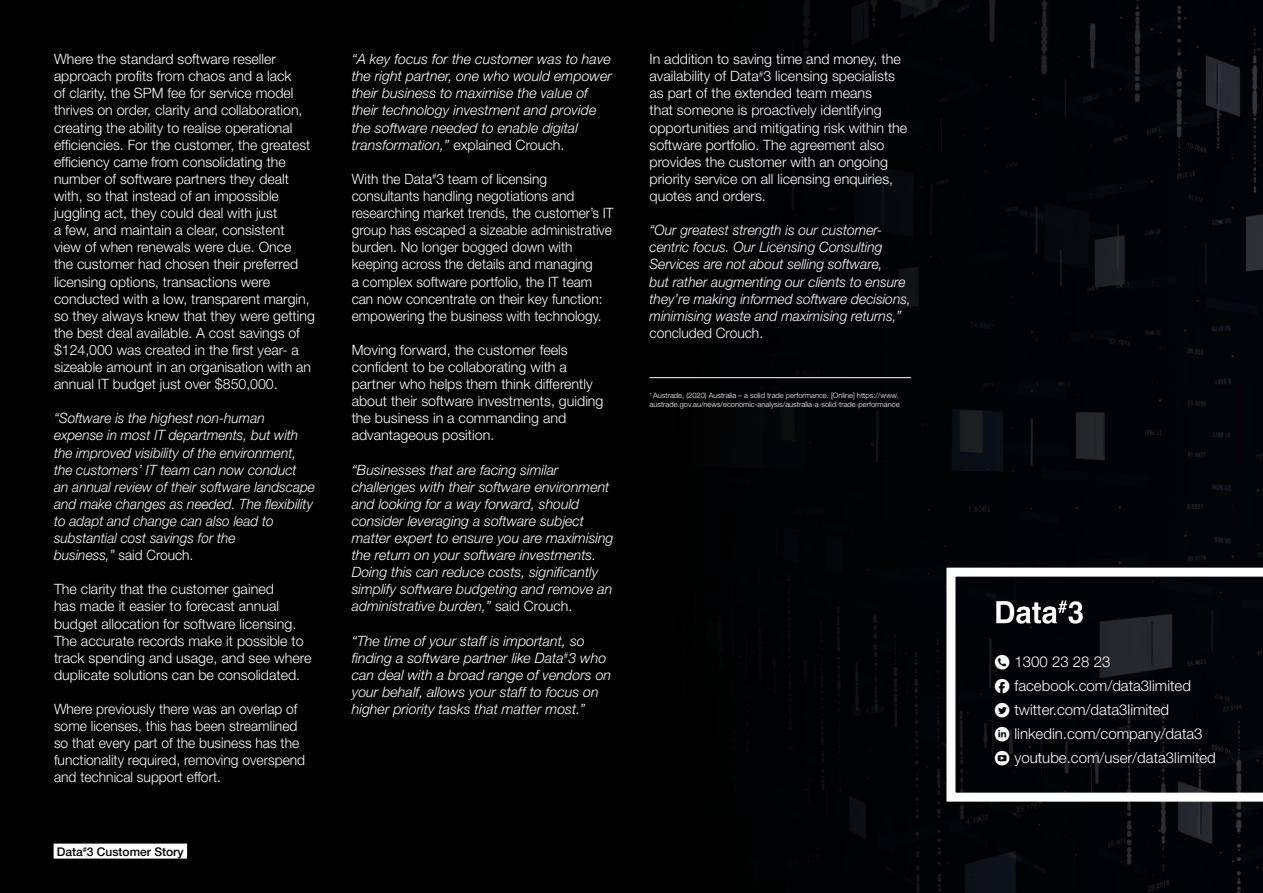
<style>
.page{position:relative;width:1263px;height:893px;background:#000}
.page>*{position:absolute;margin:0;border:0;box-sizing:border-box;transform-origin:0 0}
.t1{font:300 15px/24px "Helvetica Neue LT Std";color:#fff}
.t2{font:300 14.25px/17.1px "Helvetica Neue LT Std";color:#fff}
.t3{font:italic 300 14.25px/17.1px "Helvetica Neue LT Std";color:#fff}
.t4{font:300 14.25px/17.1px "Helvetica Neue LT Std";color:#fff;scale:.96 1}
.t5{font:italic 300 14.25px/17.1px "Helvetica Neue LT Std";color:#fff;scale:.96 1}
.t6{font:500 12px "Helvetica Neue LT Std";color:#000}
.t7{font:300 7.5px/9px "Helvetica Neue LT Std";color:#fff}
.s1{font-style:normal}
.s2{font-family:"typeecon";font-weight:400}
</style>
<div class="page">
<svg style="left:946px;top:568px;width:317px;height:234px"></svg>
<hr style="left:649px;top:377px;width:262px;height:1px;background:#fff">
<div style="left:54px;top:844px;width:29px;height:15px;background:#fff"></div>
<svg style="left:83px;top:844px;width:4px;height:15px"></svg>
<div style="left:87px;top:844px;width:100px;height:15px;background:#fff"></div>
<p class="t2" style="left:54px;top:50px;width:262px">Where the standard software reseller approach profits from chaos and a lack<br>of clarity, the SPM fee for service model thrives on order, clarity and collaboration, creating the ability to realise operational efficiencies. For the customer, the greatest efficiency came from consolidating the number of software partners they dealt with, so that instead of an impossible juggling act, they could deal with just<br>a few, and maintain a clear, consistent view of when renewals were due. Once<br>the customer had chosen their preferred licensing options, transactions were conducted with a low, transparent margin, so they always knew that they were getting the best deal available. A cost savings of $124,000 was created in the first year- a sizeable amount in an organisation with an annual IT budget just over $850,000.</p>
<p class="t5" style="left:54px;top:409px;width:273px">“Software is the highest non-human expense in most IT departments, but with the improved visibility of the environment, the customers’ IT team can now conduct<br>an annual review of their software landscape and make changes as needed. The flexibility to adapt and change can also lead to substantial cost savings for the<br>business,” <span class="s1">said Crouch.</span></p>
<p class="t2" style="left:54px;top:580px;width:259px">The clarity that the customer gained<br>has made it easier to forecast annual budget allocation for software licensing.<br>The accurate records make it possible to track spending and usage, and see where duplicate solutions can be consolidated.</p>
<p class="t2" style="left:54px;top:700px;width:253px">Where previously there was an overlap of some licenses, this has been streamlined so that every part of the business has the functionality required, removing overspend and technical support effort.</p>
<p class="t6" style="left:57px;top:844px;width:128px">Data<sup>#</sup>3 Customer Story</p>
<p class="t3" style="left:352px;top:50px;width:262px">“A key focus for the customer was to have the right partner, one who would empower their business to maximise the value of their technology investment and provide the software needed to enable digital transformation,” <span class="s1">explained Crouch.</span></p>
<p class="t4" style="left:352px;top:170px;width:274px">With the Data<sup>#</sup>3 team of licensing consultants handling negotiations and researching market trends, the customer’s IT group has escaped a sizeable administrative burden. No longer bogged down with keeping across the details and managing<br>a complex software portfolio, the IT team can now concentrate on their key function: empowering the business with technology.</p>
<p class="t2" style="left:352px;top:341px;width:253px">Moving forward, the customer feels confident to be collaborating with a partner who helps them think differently about their software investments, guiding the business in a commanding and advantageous position.</p>
<p class="t3" style="left:352px;top:461px;width:263px">“Businesses that are facing similar challenges with their software environment and looking for a way forward, should consider leveraging a software subject matter expert to ensure you are maximising the return on your software investments.<br>Doing this can reduce costs, significantly simplify software budgeting and remove an administrative burden,” <span class="s1">said Crouch.</span></p>
<p class="t3" style="left:352px;top:632px;width:261px">“The time of your staff is important, so finding a software partner like Data<sup>#</sup>3 who can deal with a broad range of vendors on your behalf, allows your staff to focus on higher priority tasks that matter most.”</p>
<p class="t2" style="left:649px;top:50px;width:259px">In addition to saving time and money, the availability of Data<sup>#</sup>3 licensing specialists as part of the extended team means<br>that someone is proactively identifying opportunities and mitigating risk within the software portfolio. The agreement also provides the customer with an ongoing priority service on all licensing enquiries, quotes and orders.</p>
<p class="t3" style="left:649px;top:221px;width:263px">“Our greatest strength is our customer&shy;centric focus. Our Licensing Consulting Services are not about selling software,<br>but rather augmenting our clients to ensure they’re making informed software decisions, minimising waste and maximising returns,”</p>
<p class="t2" style="left:649px;top:324px;width:115px">concluded Crouch.</p>
<p class="t7" style="left:649px;top:391px;width:252px"><sup>1</sup> Austrade, (2020) Australia – a solid trade performance. [Online] https://www. austrade.gov.au/news/economic-analysis/australia-a-solid-trade-performance</p>
<p class="t1" style="left:994px;top:649px;width:223px"><span class="s2">N</span> 1300 23 28 23<br><span class="s2">F</span> facebook.com/data3limited<br><span class="s2">T</span> twitter.com/data3limited<br><span class="s2">L</span> linkedin.com/company/data3<br><span class="s2">Y</span> youtube.com/user/data3limited</p>
</div>
